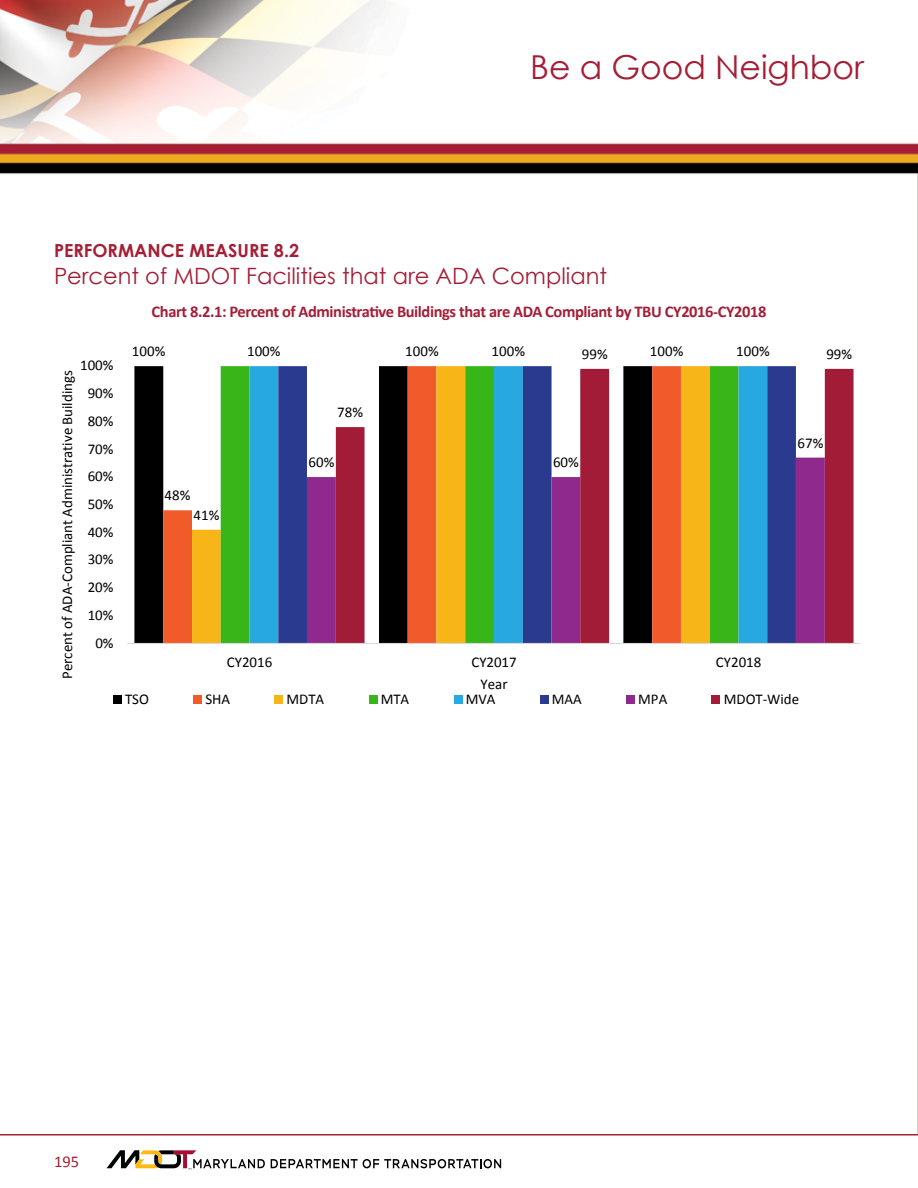
<style>
.page{position:relative;width:918px;height:1188px;background:#fff}
.page>*{position:absolute;margin:0;border:0;box-sizing:border-box;transform-origin:0 0}
.t1{font:33px "Century Gothic";color:#a41e36}
.t2{font:22.5px "Century Gothic";color:#a41e36}
.t3{font:700 18px "Century Gothic";color:#a41e36}
.t4{font:700 16.5px "Calibri";letter-spacing:-.025em;color:#a41e36}
.t5{font:16.5px "Calibri";color:#a32035}
.t6{font:15px "Calibri";color:#000}
.t7{font:14.85px "Calibri";color:#000}
</style>
<div class="page">
<img style="left:0;top:0;width:918px;height:1134px">
<hr style="left:0;top:1134px;width:918px;height:2px;background:#a32035">
<svg style="left:271px;top:1159px;width:230px;height:9px"></svg>
<svg style="left:107px;top:1151px;width:158px;height:19px"></svg>
<div style="left:134px;top:366px;width:29px;height:277px;background:#000"></div>
<svg style="left:163px;top:366px;width:29px;height:277px"></svg>
<svg style="left:192px;top:366px;width:29px;height:277px"></svg>
<div style="left:221px;top:366px;width:29px;height:277px;background:#38b518"></div>
<div style="left:250px;top:366px;width:28px;height:277px;background:#28a8e0"></div>
<svg style="left:278px;top:366px;width:518px;height:277px;fill:#2a3b8f"></svg>
<svg style="left:307px;top:458px;width:29px;height:185px;background:#9b3f98"></svg>
<svg style="left:336px;top:369px;width:518px;height:274px;background:#846e61"></svg>
<hr style="left:127px;top:643px;width:734px;height:1px;background:#d9d9d9">
<div style="left:113px;top:696px;width:8px;height:8px;background:#000"></div>
<div style="left:194px;top:696px;width:8px;height:8px;background:#f15b2a"></div>
<div style="left:275px;top:696px;width:8px;height:8px;background:#f8b518"></div>
<div style="left:369px;top:696px;width:8px;height:8px;background:#38b518"></div>
<div style="left:454px;top:696px;width:8px;height:8px;background:#28a8e0"></div>
<div style="left:540px;top:696px;width:8px;height:8px;background:#2a3b8f"></div>
<div style="left:626px;top:696px;width:9px;height:8px;background:#90298d"></div>
<div style="left:712px;top:696px;width:8px;height:8px;background:#a21c37"></div>
<h1 class="t1" style="left:530px;top:47px;width:335px">Be a Good Neighbor</h1>
<p class="t3" style="left:54px;top:239px;width:247px">PERFORMANCE MEASURE 8.2</p>
<h2 class="t2" style="left:54px;top:262px;width:555px">Percent of MDOT Facilities that are ADA Compliant</h2>
<p class="t4" style="left:152px;top:301px;width:616px">Chart 8.2.1: Percent of Administrative Buildings that are ADA Compliant by TBU CY2016-CY2018</p>
<p class="t7" style="left:80px;top:356px;width:35px">100%</p>
<p class="t7" style="left:58px;top:679px;width:310px;rotate:-90deg">Percent of ADA-Compliant Administrative Buildings</p>
<p class="t7" style="left:88px;top:384px;width:27px">90%</p>
<p class="t7" style="left:88px;top:411px;width:27px">80%</p>
<p class="t7" style="left:88px;top:439px;width:27px">70%</p>
<p class="t7" style="left:88px;top:467px;width:27px">60%</p>
<p class="t7" style="left:88px;top:495px;width:27px">50%</p>
<p class="t7" style="left:88px;top:522px;width:27px">40%</p>
<p class="t7" style="left:88px;top:550px;width:27px">30%</p>
<p class="t7" style="left:88px;top:578px;width:27px">20%</p>
<p class="t7" style="left:88px;top:606px;width:27px">10%</p>
<p class="t6" style="left:95px;top:633px;width:20px">0%</p>
<p class="t7" style="left:132px;top:342px;width:35px">100%</p>
<p class="t7" style="left:165px;top:486px;width:27px">48%</p>
<p class="t7" style="left:193px;top:505px;width:27px">41%</p>
<p class="t7" style="left:247px;top:342px;width:35px">100%</p>
<p class="t7" style="left:492px;top:342px;width:35px">100%</p>
<p class="t7" style="left:736px;top:342px;width:35px">100%</p>
<p class="t7" style="left:405px;top:342px;width:35px">100%</p>
<p class="t7" style="left:650px;top:342px;width:35px">100%</p>
<p class="t7" style="left:582px;top:345px;width:27px">99%</p>
<p class="t7" style="left:826px;top:345px;width:27px">99%</p>
<p class="t7" style="left:337px;top:403px;width:27px">78%</p>
<p class="t7" style="left:309px;top:453px;width:27px">60%</p>
<p class="t7" style="left:553px;top:453px;width:27px">60%</p>
<p class="t6" style="left:798px;top:433px;width:27px">67%</p>
<p class="t7" style="left:227px;top:653px;width:47px">CY2016</p>
<p class="t7" style="left:471px;top:653px;width:47px">CY2017</p>
<p class="t7" style="left:716px;top:653px;width:47px">CY2018</p>
<p class="t7" style="left:480px;top:675px;width:29px">Year</p>
<p class="t7" style="left:125px;top:690px;width:25px">TSO</p>
<p class="t7" style="left:205px;top:690px;width:26px">SHA</p>
<p class="t7" style="left:287px;top:690px;width:39px">MDTA</p>
<p class="t7" style="left:381px;top:690px;width:30px">MTA</p>
<p class="t7" style="left:466px;top:690px;width:31px">MVA</p>
<p class="t7" style="left:552px;top:690px;width:31px">MAA</p>
<p class="t7" style="left:638px;top:690px;width:31px">MPA</p>
<p class="t7" style="left:724px;top:690px;width:77px">MDOT-Wide</p>
<p class="t5" style="left:54px;top:1152px;width:27px">195</p>
</div>
